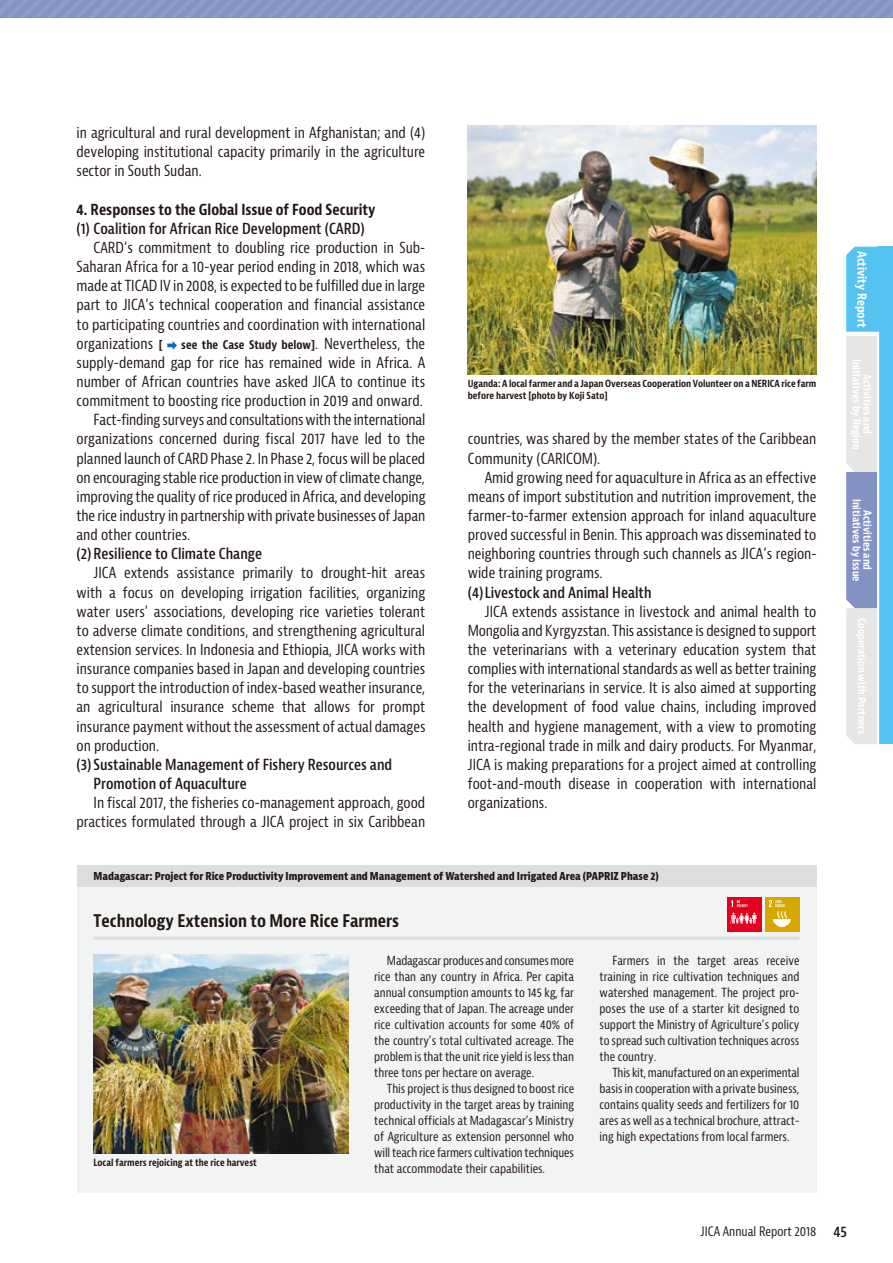
<style>
.page{position:relative;width:893px;height:1263px;background:#fff}
.page>*{position:absolute;margin:0;border:0;box-sizing:border-box;transform-origin:0 0}
.t1{font:700 condensed 16.95px "Bernina Sans";color:#221815}
.t2{font:condensed 14.85px/19.2px "Bernina Sans";color:#221815;text-align:justify}
.t3{font:600 condensed 14.85px/19.2px "Bernina Sans";color:#221815}
.t4{font:700 condensed 14.85px "Bernina Sans";color:#221815}
.t5{font:condensed 12.75px "Bernina Sans";color:#221815}
.t6{font:condensed 12.15px/15.9px "Bernina Sans";color:#221815;text-align:justify}
.t7{font:700 condensed 12.15px "Bernina Sans";color:#fff}
.t8{font:700 condensed 11.7px "Bernina Sans";color:#221815}
.t9{font:700 condensed 10.65px "Bernina Sans";color:#221815}
.t10{font:700 condensed 10.65px/10.6px "Bernina Sans";color:#fff;text-align:center}
.t11{font:700 condensed 9.6px/11.7px "Bernina Sans";color:#221815}
.s1{font-weight:700;font-size:11.7px}
.s2{font-weight:400;font-size:14.85px}
.s3{font-weight:600;font-size:14.85px}
</style>
<div class="page">
<svg style="left:0;top:0;width:893px;height:17px"></svg>
<div style="left:77px;top:865px;width:739px;height:328px;background:#f2f3f3"></div>
<svg style="left:846px;top:247px;width:31px;height:497px"></svg>
<div style="left:877px;top:247px;width:16px;height:497px;background:#54c3f1"></div>
<hr style="left:877px;top:332px;width:2px;height:412px;background:#fff">
<div style="left:727px;top:897px;width:34px;height:34px;background:#e5001e"></div>
<svg style="left:730px;top:900px;width:26px;height:24px"></svg>
<div style="left:765px;top:897px;width:34px;height:34px;background:#d7a700"></div>
<svg style="left:769px;top:900px;width:22px;height:27px"></svg>
<svg style="left:167px;top:341px;width:10px;height:9px"></svg>
<hr style="left:94px;top:936px;width:705px;height:4px;background:#dcdddd">
<div style="left:77px;top:865px;width:739px;height:22px;background:#dcdddd"></div>
<img style="left:94px;top:955px;width:255px;height:198px">
<img style="left:468px;top:125px;width:348px;height:249px">
<p class="t2" style="left:77px;top:124px;width:350px">in agricultural and rural development in Afghanistan; and (4) developing institutional capacity primarily in the agriculture sector in South Sudan.</p>
<p class="t4" style="left:77px;top:200px;width:301px">4. Responses to the Global Issue of Food Security</p>
<p class="t3" style="left:77px;top:219px;width:290px">(1) Coalition for African Rice Development (CARD)</p>
<p class="t2" style="left:77px;top:238px;width:350px;text-indent:17px">CARD’s commitment to doubling rice production in Sub-Saharan Africa for a 10-year period ending in 2018, which was made at TICAD IV in 2008, is expected to be fulfilled due in large part to JICA’s technical cooperation and financial assistance to participating countries and coordination with international organizations <span class="s1">[</span></p>
<p class="t8" style="left:181px;top:337px;width:245px">see the Case Study below]<span class="s2">. Nevertheless, the</span></p>
<p class="t2" style="left:77px;top:353px;width:350px">supply-demand gap for rice has remained wide in Africa. A</p>
<p class="t2" style="left:77px;top:372px;width:350px">number of African countries have asked JICA to continue its</p>
<p class="t2" style="left:77px;top:391px;width:348px">commitment to boosting rice production in 2019 and onward.</p>
<p class="t2" style="left:94px;top:411px;width:333px">Fact-finding surveys and consultations with the international</p>
<p class="t2" style="left:77px;top:430px;width:350px">organizations concerned during fiscal 2017 have led to the</p>
<p class="t2" style="left:77px;top:449px;width:350px">planned launch of CARD Phase 2. In Phase 2, focus will be placed</p>
<p class="t2" style="left:77px;top:468px;width:350px">on encouraging stable rice production in view of climate change,</p>
<p class="t2" style="left:77px;top:487px;width:350px">improving the quality of rice produced in Africa, and developing</p>
<p class="t2" style="left:77px;top:506px;width:350px">the rice industry in partnership with private businesses of Japan</p>
<p class="t2" style="left:77px;top:525px;width:115px">and other countries.</p>
<p class="t3" style="left:77px;top:545px;width:187px">(2) Resilience to Climate Change</p>
<p class="t2" style="left:77px;top:564px;width:350px;text-indent:17px">JICA extends assistance primarily to drought-hit areas with a focus on developing irrigation facilities, organizing water users’ associations, developing rice varieties tolerant to adverse climate conditions, and strengthening agricultural extension services. In Indonesia and Ethiopia, JICA works with insurance companies based in Japan and developing countries to support the introduction of index-based weather insurance, an agricultural insurance scheme that allows for prompt insurance payment without the assessment of actual damages on production.</p>
<p class="t3" style="left:94px;top:755px;width:300px;text-indent:-17px">(3) Sustainable Management of Fishery Resources and<br>Promotion of Aquaculture</p>
<p class="t2" style="left:77px;top:793px;width:350px;text-align:right">In fiscal 2017, the fisheries co-management approach, good practices formulated through a JICA project in six Caribbean</p>
<p class="t11" style="left:468px;top:378px;width:350px">Uganda: A local farmer and a Japan Overseas Cooperation Volunteer on a NERICA rice farm before harvest [photo by Koji Sato]</p>
<p class="t2" style="left:468px;top:430px;width:350px">countries, was shared by the member states of the Caribbean<br>Community (CARICOM).</p>
<p class="t2" style="left:468px;top:468px;width:350px;text-indent:17px">Amid growing need for aquaculture in Africa as an effective means of import substitution and nutrition improvement, the farmer-to-farmer extension approach for inland aquaculture proved successful in Benin. This approach was disseminated to neighboring countries through such channels as JICA’s region&shy;wide training programs.</p>
<p class="t3" style="left:468px;top:583px;width:185px">(4)Livestock and Animal Health</p>
<p class="t2" style="left:468px;top:602px;width:350px;text-indent:17px">JICA extends assistance in livestock and animal health to Mongolia and Kyrgyzstan. This assistance is designed to support the veterinarians with a veterinary education system that complies with international standards as well as better training for the veterinarians in service. It is also aimed at supporting the development of food value chains, including improved health and hygiene management, with a view to promoting intra-regional trade in milk and dairy products. For Myanmar, JICA is making preparations for a project aimed at controlling foot-and-mouth disease in cooperation with international organizations.</p>
<p class="t9" style="left:94px;top:870px;width:567px">Madagascar: Project for Rice Productivity Improvement and Management of Watershed and Irrigated Area (PAPRIZ Phase 2)</p>
<p class="t1" style="left:94px;top:910px;width:307px">Technology Extension to More Rice Farmers</p>
<p class="t11" style="left:94px;top:1157px;width:165px">Local farmers rejoicing at the rice harvest</p>
<p class="t6" style="left:374px;top:953px;width:201px;text-indent:13px">Madagascar produces and consumes more rice than any country in Africa. Per capita annual consumption amounts to 145 kg, far exceeding that of Japan. The acreage under rice cultivation accounts for some 40% of the country’s total cultivated acreage. The problem is that the unit rice yield is less than three tons per hectare on average.</p>
<p class="t6" style="left:374px;top:1081px;width:202px;text-indent:13px">This project is thus designed to boost rice productivity in the target areas by training technical officials at Madagascar’s Ministry of Agriculture as extension personnel who will teach rice farmers cultivation techniques that accommodate their capabilities.</p>
<p class="t6" style="left:600px;top:953px;width:201px;text-indent:13px">Farmers in the target areas receive training in rice cultivation techniques and watershed management. The project pro&shy;poses the use of a starter kit designed to support the Ministry of Agriculture’s policy to spread such cultivation techniques across the country.</p>
<p class="t6" style="left:600px;top:1065px;width:201px;text-indent:13px">This kit, manufactured on an experimental basis in cooperation with a private business, contains quality seeds and fertilizers for 10 ares as well as a technical brochure, attract&shy;ing high expectations from local farmers.</p>
<p class="t7" style="left:869px;top:251px;width:78px;rotate:90deg">Activity Report</p>
<p class="t10" style="left:872px;top:359px;width:92px;rotate:90deg">Activities and<br>Initiatives by Region</p>
<p class="t10" style="left:872px;top:499px;width:84px;rotate:90deg">Activities and<br>Initiatives by Issue</p>
<p class="t10" style="left:867px;top:618px;width:118px;rotate:90deg">Cooperation with Partners</p>
<p class="t5" style="left:701px;top:1223px;width:148px">JICA Annual Report 2018 <span class="s3">45</span></p>
</div>
